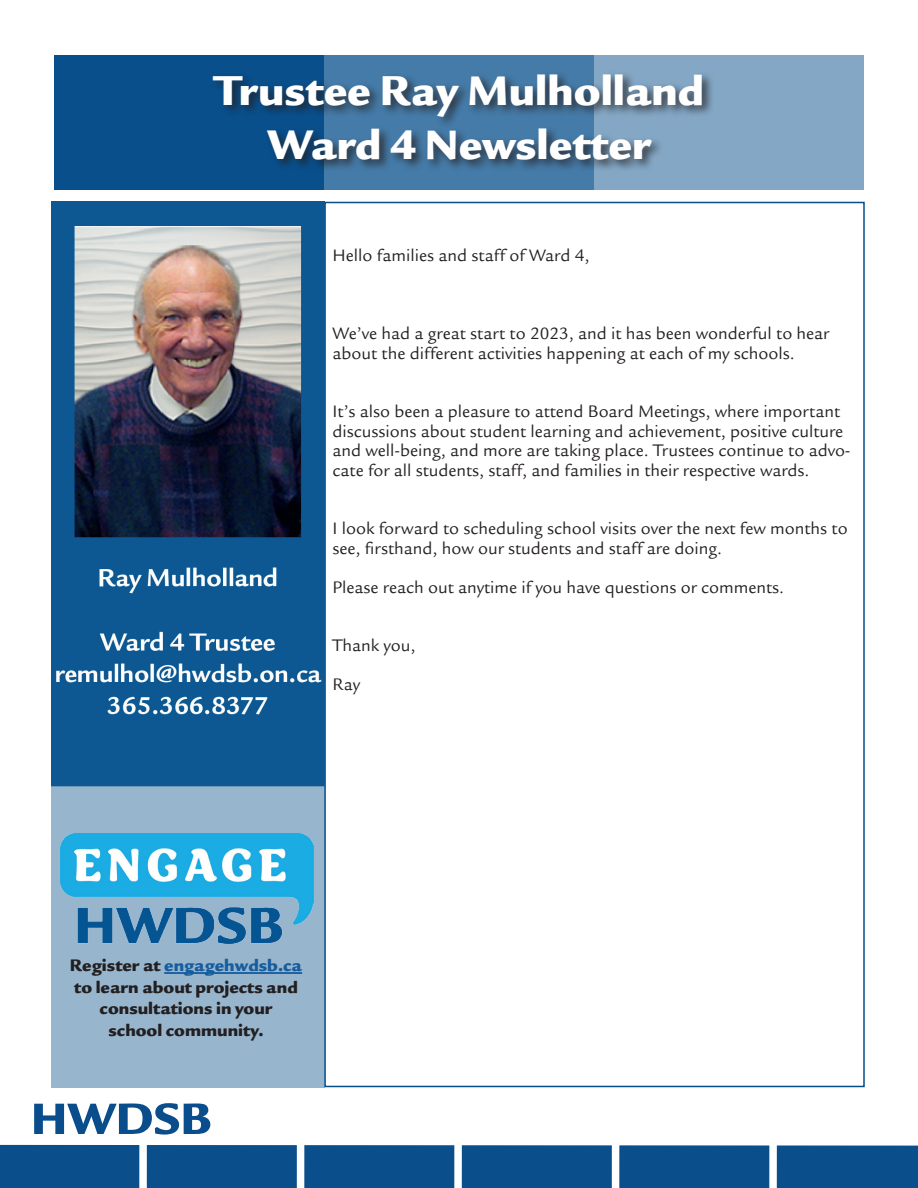
<style>
.page{position:relative;width:918px;height:1188px;background:#fff}
.page>*{position:absolute;margin:0;border:0;box-sizing:border-box;transform-origin:0 0}
.t1{font:45px/54px "Legacy San ITC Ultr";color:#fff;text-align:center}
.t2{font:18px/19.5px "Legacy San ITC";color:#231f20}
.t3{font:18px/21.6px "Legacy San ITC Ultr";color:#231f20;text-align:center}
.s1{color:#175d9e}
</style>
<div class="page">
<div style="left:55px;top:55px;width:269px;height:135px;background:#084f8c"></div>
<div style="left:324px;top:55px;width:270px;height:135px;background:#457ba8"></div>
<div style="left:594px;top:55px;width:269px;height:135px;background:#83a7c5"></div>
<svg style="left:34px;top:1103px;width:175px;height:12px"></svg>
<svg style="left:0;top:1115px;width:918px;height:73px;fill:#0a4e8c"></svg>
<div style="left:210px;top:71px;width:505px;height:101px;background:#231f20;opacity:.75"></div>
<img style="left:51px;top:202px;width:273px;height:885px">
<img style="left:60px;top:834px;width:254px;height:110px">
<hr style="left:164px;top:972px;width:138px;height:2px;background:#175d9e">
<h1 class="t1" style="left:214px;top:64px;width:492px">Trustee Ray Mulholland<br>Ward 4 Newsletter</h1>
<p class="t2" style="left:333px;top:246px;width:258px">Hello families and staff of Ward 4,</p>
<p class="t2" style="left:333px;top:324px;width:498px">We’ve had a great start to 2023, and it has been wonderful to hear about the different activities happening at each of my schools.</p>
<p class="t2" style="left:333px;top:402px;width:520px">It’s also been a pleasure to attend Board Meetings, where important discussions about student learning and achievement, positive culture and well-being, and more are taking place. Trustees continue to advo&shy;cate for all students, staff, and families in their respective wards.</p>
<p class="t2" style="left:333px;top:519px;width:517px">I look forward to scheduling school visits over the next few months to see, firsthand, how our students and staff are doing.</p>
<p class="t2" style="left:333px;top:578px;width:453px">Please reach out anytime if you have questions or comments.</p>
<p class="t2" style="left:333px;top:626px;width:84px;line-height:39px">Thank you,<br>Ray</p>
<p class="t3" style="left:70px;top:955px;width:234px">Register at <span class="s1">engagehwdsb.ca </span>to learn about projects and consultations in your<br>school community.</p>
</div>
